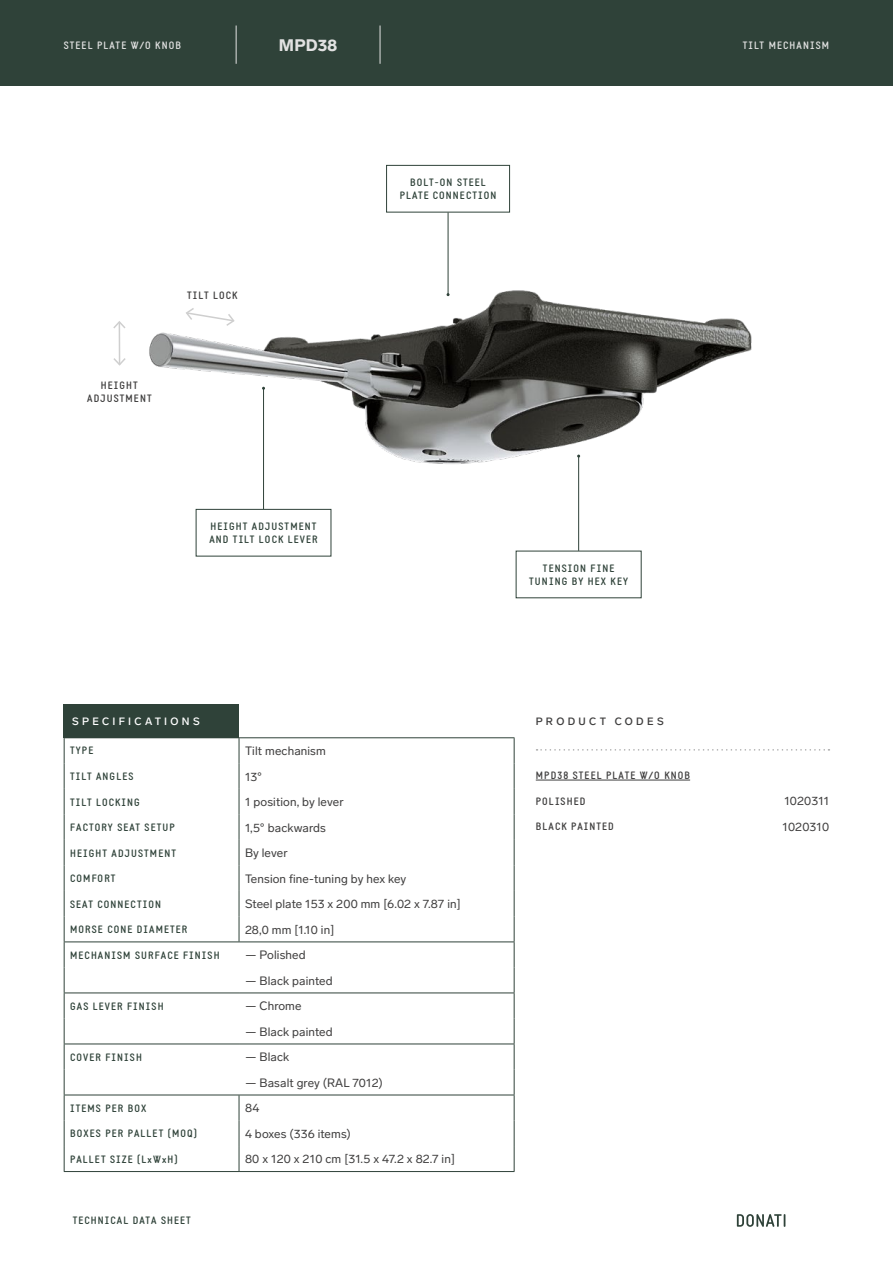
<style>
.page{position:relative;width:893px;height:1263px;background:#fff}
.page>*{position:absolute;margin:0;border:0;box-sizing:border-box;transform-origin:0 0}
.t1{font:900 16.5px "Lab Grotesque";letter-spacing:.01em;color:#e2e2e2}
.t2{font:12px "Lab Grotesque";letter-spacing:.01em;color:#3f3e3e}
.t3{font:700 10.5px/12.6px "Static";letter-spacing:.1em;color:#2f4239;text-align:center}
.t4{font:700 10.5px/12.6px "Static";letter-spacing:.1em;color:#3f3e3e;text-align:center}
.t5{font:700 10.5px "Static";letter-spacing:.1em;color:#e2e2e2}
.t6{font:500 10.5px "Lab Grotesque";letter-spacing:.315em;color:#fff}
.t7{font:500 10.5px "Lab Grotesque";letter-spacing:.32em;color:#3f3e3e}
</style>
<div class="page">
<div style="left:0;top:0;width:893px;height:85px;background:#2f4239"></div>
<img style="left:118px;top:164px;width:634px;height:395px">
<div style="left:64px;top:704px;width:175px;height:33px;background:#2f4239"></div>
<hr style="left:536px;top:780px;width:154px;height:1px;background:#3f3e3e">
<svg style="left:536px;top:749px;width:293px;height:2px"></svg>
<hr style="left:64px;top:737px;width:175px;height:1px;background:#2f4239">
<hr style="left:239px;top:737px;width:275px;height:1px;background:#2f4239">
<hr style="left:64px;top:941px;width:175px;height:1px;background:#2f4239">
<hr style="left:239px;top:941px;width:275px;height:1px;background:#2f4239">
<svg style="left:239px;top:738px;width:1px;height:203px"></svg>
<hr style="left:64px;top:1043px;width:175px;height:1px;background:#2f4239">
<hr style="left:239px;top:1043px;width:275px;height:1px;background:#2f4239">
<hr style="left:64px;top:1094px;width:175px;height:1px;background:#2f4239">
<hr style="left:239px;top:1094px;width:275px;height:1px;background:#2f4239">
<hr style="left:64px;top:992px;width:175px;height:1px;background:#2f4239">
<hr style="left:239px;top:992px;width:275px;height:1px;background:#2f4239">
<svg style="left:239px;top:1095px;width:1px;height:76px"></svg>
<hr style="left:64px;top:1171px;width:175px;height:1px;background:#2f4239">
<hr style="left:239px;top:1171px;width:275px;height:1px;background:#2f4239">
<svg style="left:64px;top:738px;width:1px;height:433px"></svg>
<svg style="left:514px;top:738px;width:1px;height:433px"></svg>
<hr style="left:236px;top:26px;width:1px;height:38px;background:#e2e2e2">
<hr style="left:380px;top:26px;width:1px;height:38px;background:#e2e2e2">
<hr style="left:448px;top:212px;width:1px;height:83px;background:#2f4239">
<div style="left:196px;top:509px;width:135px;height:47px;border:1px solid #2f4239"></div>
<hr style="left:263px;top:388px;width:1px;height:121px;background:#2f4239">
<svg style="left:184px;top:306px;width:52px;height:21px"></svg>
<hr style="left:119px;top:322px;width:1px;height:43px;background:#cfcfcf">
<svg style="left:113px;top:356px;width:14px;height:11px"></svg>
<svg style="left:113px;top:320px;width:14px;height:10px"></svg>
<div style="left:386px;top:165px;width:124px;height:47px;border:1px solid #2f4239"></div>
<hr style="left:578px;top:456px;width:1px;height:95px;background:#2f4239">
<svg style="left:737px;top:1214px;width:48px;height:13px"></svg>
<p class="t5" style="left:64px;top:39px;width:119px">STEEL PLATE W/O KNOB</p>
<h1 class="t1" style="left:279px;top:35px;width:60px">MPD38</h1>
<p class="t5" style="left:743px;top:39px;width:88px">TILT MECHANISM</p>
<p class="t4" style="left:87px;top:379px;width:66px">HEIGHT<br>ADJUSTMENT</p>
<p class="t4" style="left:187px;top:289px;width:52px">TILT LOCK</p>
<p class="t3" style="left:209px;top:521px;width:110px;text-align:left">HEIGHT ADJUSTMENT<br>AND TILT LOCK LEVER</p>
<p class="t3" style="left:400px;top:177px;width:98px">BOLT-ON STEEL<br>PLATE CONNECTION</p>
<p class="t3" style="left:529px;top:562px;width:100px">TENSION FINE<br>TUNING BY HEX KEY</p>
<p class="t6" style="left:72px;top:715px;width:129px">SPECIFICATIONS</p>
<p class="t3" style="left:70px;top:745px;width:25px">TYPE</p>
<p class="t2" style="left:245px;top:744px;width:82px">Tilt mechanism</p>
<p class="t3" style="left:70px;top:770px;width:65px">TILT ANGLES</p>
<p class="t2" style="left:245px;top:769px;width:19px">13°</p>
<p class="t3" style="left:70px;top:796px;width:71px">TILT LOCKING</p>
<p class="t2" style="left:245px;top:795px;width:100px">1 position, by lever</p>
<p class="t3" style="left:70px;top:821px;width:106px">FACTORY SEAT SETUP</p>
<p class="t2" style="left:245px;top:820px;width:82px">1,5° backwards</p>
<p class="t3" style="left:70px;top:847px;width:107px">HEIGHT ADJUSTMENT</p>
<p class="t2" style="left:245px;top:846px;width:44px">By lever</p>
<p class="t3" style="left:70px;top:872px;width:47px">COMFORT</p>
<p class="t2" style="left:245px;top:871px;width:163px">Tension fine-tuning by hex key</p>
<p class="t3" style="left:70px;top:898px;width:92px">SEAT CONNECTION</p>
<p class="t2" style="left:245px;top:897px;width:217px">Steel plate 153 x 200 mm [6.02 x 7.87 in]</p>
<p class="t3" style="left:70px;top:923px;width:119px">MORSE CONE DIAMETER</p>
<p class="t2" style="left:245px;top:922px;width:91px">28,0 mm [1.10 in]</p>
<p class="t3" style="left:70px;top:949px;width:151px">MECHANISM SURFACE FINISH</p>
<p class="t2" style="left:245px;top:948px;width:62px">— Polished</p>
<p class="t2" style="left:245px;top:973px;width:89px">— Black painted</p>
<p class="t3" style="left:70px;top:1000px;width:95px">GAS LEVER FINISH</p>
<p class="t2" style="left:245px;top:999px;width:58px">— Chrome</p>
<p class="t2" style="left:245px;top:1024px;width:89px">— Black painted</p>
<p class="t3" style="left:70px;top:1051px;width:73px">COVER FINISH</p>
<p class="t2" style="left:245px;top:1050px;width:46px">— Black</p>
<p class="t2" style="left:245px;top:1075px;width:139px">— Basalt grey (RAL 7012)</p>
<p class="t3" style="left:70px;top:1102px;width:78px">ITEMS PER BOX</p>
<p class="t2" style="left:245px;top:1101px;width:16px">84</p>
<p class="t3" style="left:70px;top:1127px;width:129px">BOXES PER PALLET (MOQ)</p>
<p class="t2" style="left:245px;top:1126px;width:107px">4 boxes (336 items)</p>
<p class="t3" style="left:70px;top:1153px;width:109px">PALLET SIZE (LxWxH)</p>
<p class="t2" style="left:245px;top:1152px;width:211px">80 x 120 x 210 cm [31.5 x 47.2 x 82.7 in]</p>
<p class="t3" style="left:73px;top:1215px;width:120px">TECHNICAL DATA SHEET</p>
<p class="t7" style="left:536px;top:715px;width:129px">PRODUCT CODES</p>
<p class="t4" style="left:536px;top:769px;width:156px">MPD38 STEEL PLATE W/O KNOB</p>
<p class="t4" style="left:536px;top:795px;width:51px">POLISHED</p>
<p class="t2" style="left:784px;top:794px;width:46px">1020311</p>
<p class="t4" style="left:536px;top:820px;width:80px">BLACK PAINTED</p>
<p class="t2" style="left:782px;top:819px;width:48px">1020310</p>
</div>
